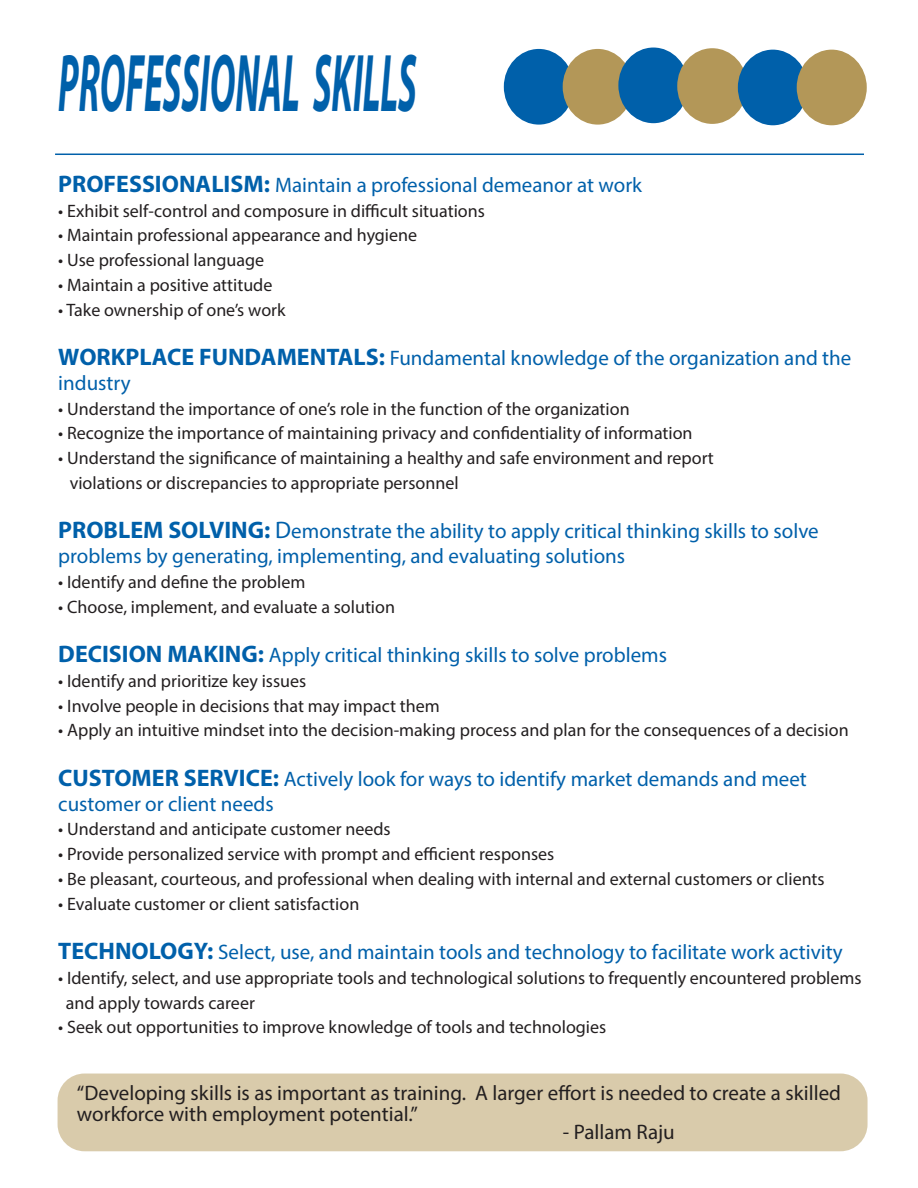
<style>
.page{position:relative;width:918px;height:1188px;background:#fff}
.page>*{position:absolute;margin:0;border:0;box-sizing:border-box;transform-origin:0 0}
.t1{font:italic 700 82.5px "Myriad Pro";color:#0060aa;scale:.44 1}
.t2{font:21px/24.8px "Myriad Pro";color:#0060aa}
.t3{font:21px/21px "Myriad Pro";color:#231f20}
.t4{font:18px "Myriad Pro";color:#231f20}
.s1{font-weight:700;font-size:24px}
.s2{font-size:24px}
</style>
<div class="page">
<div style="left:504px;top:49px;width:70px;height:76px;background:#0060aa;border-radius:50%"></div>
<div style="left:563px;top:49px;width:70px;height:76px;background:#b39758;border-radius:50%"></div>
<div style="left:618px;top:48px;width:70px;height:75px;background:#0060aa;border-radius:50%"></div>
<div style="left:677px;top:48px;width:70px;height:76px;background:#b39758;border-radius:50%"></div>
<div style="left:738px;top:50px;width:70px;height:75px;background:#0060aa;border-radius:50%"></div>
<div style="left:797px;top:50px;width:70px;height:75px;background:#b39758;border-radius:50%"></div>
<hr style="left:55px;top:154px;width:809px;height:1px;background:#0060aa">
<div style="left:58px;top:1074px;width:810px;height:77px;background:#d9cbab;border-radius:27px"></div>
<p class="t1" style="left:58px;top:30px;width:816px">PROFESSIONAL SKILLS</p>
<p class="t2" style="left:58px;top:172px;width:585px"><span class="s1">PROFESSIONALISM:</span> Maintain a professional demeanor at work</p>
<p class="t4" style="left:58px;top:199px;width:428px">• Exhibit self-control and composure in difficult situations</p>
<p class="t4" style="left:58px;top:224px;width:360px">• Maintain professional appearance and hygiene</p>
<p class="t4" style="left:58px;top:249px;width:207px">• Use professional language</p>
<p class="t4" style="left:58px;top:274px;width:216px">• Maintain a positive attitude</p>
<p class="t4" style="left:58px;top:298px;width:229px">• Take ownership of one’s work</p>
<p class="t2" style="left:58px;top:345px;width:795px"><span class="s1">WORKPLACE FUNDAMENTALS:</span> Fundamental knowledge of the organization and the industry</p>
<p class="t4" style="left:58px;top:397px;width:573px">• Understand the importance of one’s role in the function of the organization</p>
<p class="t4" style="left:58px;top:422px;width:636px">• Recognize the importance of maintaining privacy and confidentiality of information</p>
<p class="t4" style="left:58px;top:447px;width:657px">• Understand the significance of maintaining a healthy and safe environment and report</p>
<p class="t4" style="left:70px;top:472px;width:390px">violations or discrepancies to appropriate personnel</p>
<p class="t2" style="left:58px;top:519px;width:762px"><span class="s1">PROBLEM SOLVING:</span> <span class="s2">D</span>emonstrate the ability to apply critical thinking skills to solve</p>
<p class="t2" style="left:58px;top:543px;width:568px">problems by generating, implementing, and evaluating solutions</p>
<p class="t4" style="left:58px;top:571px;width:249px">• Identify and define the problem</p>
<p class="t4" style="left:58px;top:595px;width:338px">• Choose, implement, and evaluate a solution</p>
<p class="t2" style="left:58px;top:642px;width:610px"><span class="s1">DECISION MAKING:</span> Apply critical thinking skills to solve problems</p>
<p class="t4" style="left:58px;top:670px;width:249px">• Identify and prioritize key issues</p>
<p class="t4" style="left:58px;top:694px;width:383px">• Involve people in decisions that may impact them</p>
<p class="t4" style="left:58px;top:719px;width:792px">• Apply an intuitive mindset into the decision-making process and plan for the consequences of a decision</p>
<p class="t2" style="left:58px;top:766px;width:750px"><span class="s1">CUSTOMER SERVICE:</span> Actively look for ways to identify market demands and meet</p>
<p class="t2" style="left:58px;top:791px;width:217px">customer or client needs</p>
<p class="t4" style="left:58px;top:818px;width:334px">• Understand and anticipate customer needs</p>
<p class="t4" style="left:58px;top:843px;width:498px">• Provide personalized service with prompt and efficient responses</p>
<p class="t4" style="left:58px;top:868px;width:768px">• Be pleasant, courteous, and professional when dealing with internal and external customers or clients</p>
<p class="t4" style="left:58px;top:892px;width:303px">• Evaluate customer or client satisfaction</p>
<p class="t2" style="left:58px;top:939px;width:786px"><span class="s1">TECHNOLOGY:</span> Select, use, and maintain tools and technology to facilitate work activity</p>
<p class="t4" style="left:58px;top:967px;width:805px">• Identify, select, and use appropriate tools and technological solutions to frequently encountered problems</p>
<p class="t4" style="left:66px;top:991px;width:190px">and apply towards career</p>
<p class="t4" style="left:58px;top:1016px;width:549px">• Seek out opportunities to improve knowledge of tools and technologies</p>
<p class="t3" style="left:77px;top:1082px;width:766px">“Developing skills is as important as training. A larger effort is needed to create a skilled workforce with employment potential.”</p>
<p class="t3" style="left:563px;top:1121px;width:113px">- Pallam Raju</p>
</div>
